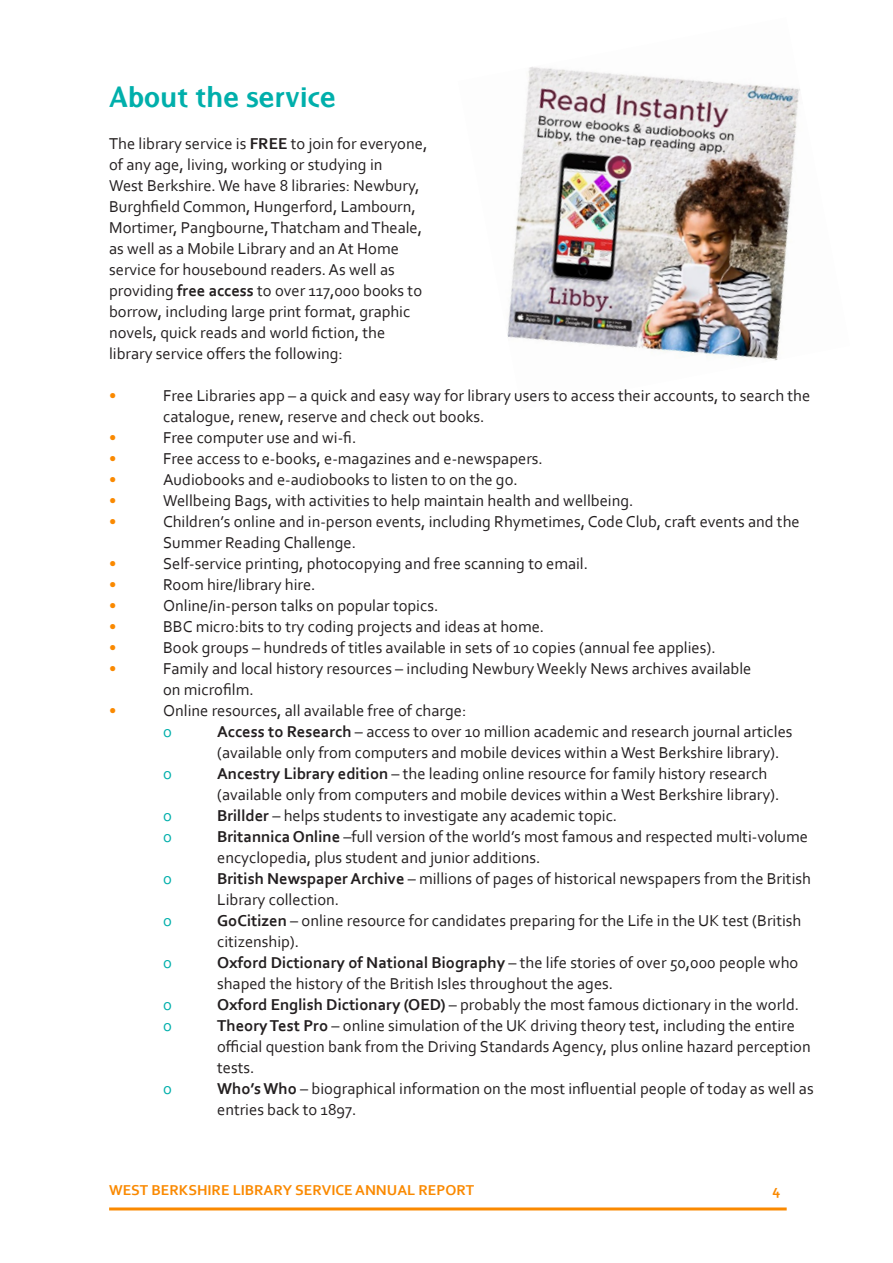
<style>
.page{position:relative;width:893px;height:1263px;background:#fff}
.page>*{position:absolute;margin:0;border:0;box-sizing:border-box;transform-origin:0 0}
.Paragraph_Style_1{font:700 28.5px "Pino ITC Std";color:#00afab}
.Paragraph_Style_1-2{font:16.5px/21px "Corbel";color:#231f20}
.Paragraph_Style_1-3{font:16.5px "Corbel";color:#fa8900}
.Paragraph_Style_1-4{font:16.5px "Corbel";color:#00afab}
.t1{font:700 15px "Corbel";color:#fa8900}
.s1{font-weight:700}
</style>
<div class="page">
<img style="left:507px;top:67px;width:293px;height:294px">
<hr style="left:109px;top:1207px;width:678px;height:3px;background:#fa8900">
<p class="Paragraph_Style_1" style="left:109px;top:81px;width:228px">About the service</p>
<p class="Paragraph_Style_1-2" style="left:109px;top:132px;width:320px">The library service is <span class="s1">FREE</span> to join for everyone, of any age, living, working or studying in<br>West Berkshire. We have 8 libraries: Newbury, Burghfield Common, Hungerford, Lambourn, Mortimer, Pangbourne, Thatcham and Theale, as well as a Mobile Library and an At Home service for housebound readers. As well as providing <span class="s1">free access</span> to over 117,000 books to borrow, including large print format, graphic novels, quick reads and world fiction, the library service offers the following:</p>
<p class="Paragraph_Style_1-3" style="left:109px;top:385px;width:9px">•</p>
<p class="Paragraph_Style_1-2" style="left:163px;top:384px;width:649px">Free Libraries app – a quick and easy way for library users to access their accounts, to search the</p>
<p class="Paragraph_Style_1-2" style="left:163px;top:405px;width:323px">catalogue, renew, reserve and check out books.</p>
<p class="Paragraph_Style_1-3" style="left:109px;top:427px;width:9px">•</p>
<p class="Paragraph_Style_1-2" style="left:163px;top:426px;width:195px">Free computer use and wi-fi.</p>
<p class="Paragraph_Style_1-3" style="left:109px;top:448px;width:9px">•</p>
<p class="Paragraph_Style_1-2" style="left:163px;top:447px;width:381px">Free access to e-books, e-magazines and e-newspapers.</p>
<p class="Paragraph_Style_1-3" style="left:109px;top:469px;width:9px">•</p>
<p class="Paragraph_Style_1-2" style="left:163px;top:468px;width:356px">Audiobooks and e-audiobooks to listen to on the go.</p>
<p class="Paragraph_Style_1-3" style="left:109px;top:490px;width:9px">•</p>
<p class="Paragraph_Style_1-2" style="left:163px;top:489px;width:472px">Wellbeing Bags, with activities to help maintain health and wellbeing.</p>
<p class="Paragraph_Style_1-3" style="left:109px;top:511px;width:9px">•</p>
<p class="Paragraph_Style_1-2" style="left:163px;top:510px;width:638px">Children’s online and in-person events, including Rhymetimes, Code Club, craft events and the</p>
<p class="Paragraph_Style_1-2" style="left:163px;top:531px;width:195px">Summer Reading Challenge.</p>
<p class="Paragraph_Style_1-3" style="left:109px;top:553px;width:9px">•</p>
<p class="Paragraph_Style_1-2" style="left:163px;top:552px;width:426px">Self-service printing, photocopying and free scanning to email.</p>
<p class="Paragraph_Style_1-3" style="left:109px;top:574px;width:9px">•</p>
<p class="Paragraph_Style_1-2" style="left:163px;top:573px;width:154px">Room hire/library hire.</p>
<p class="Paragraph_Style_1-3" style="left:109px;top:595px;width:9px">•</p>
<p class="Paragraph_Style_1-2" style="left:163px;top:594px;width:277px">Online/in-person talks on popular topics.</p>
<p class="Paragraph_Style_1-3" style="left:109px;top:616px;width:9px">•</p>
<p class="Paragraph_Style_1-2" style="left:163px;top:615px;width:383px">BBC micro:bits to try coding projects and ideas at home.</p>
<p class="Paragraph_Style_1-3" style="left:109px;top:637px;width:9px">•</p>
<p class="Paragraph_Style_1-2" style="left:163px;top:636px;width:554px">Book groups – hundreds of titles available in sets of 10 copies (annual fee applies).</p>
<p class="Paragraph_Style_1-3" style="left:109px;top:658px;width:9px">•</p>
<p class="Paragraph_Style_1-2" style="left:163px;top:657px;width:590px">Family and local history resources – including Newbury Weekly News archives available</p>
<p class="Paragraph_Style_1-2" style="left:163px;top:678px;width:92px">on microfilm.</p>
<p class="Paragraph_Style_1-3" style="left:109px;top:700px;width:9px">•</p>
<p class="Paragraph_Style_1-2" style="left:163px;top:699px;width:305px">Online resources, all available free of charge:</p>
<p class="Paragraph_Style_1-4" style="left:163px;top:721px;width:10px">o</p>
<p class="Paragraph_Style_1-2" style="left:217px;top:720px;width:577px"><span class="s1">Access to Research</span> – access to over 10 million academic and research journal articles</p>
<p class="Paragraph_Style_1-2" style="left:217px;top:741px;width:564px">(available only from computers and mobile devices within a West Berkshire library).</p>
<p class="Paragraph_Style_1-4" style="left:163px;top:763px;width:10px">o</p>
<p class="Paragraph_Style_1-2" style="left:217px;top:762px;width:564px"><span class="s1">Ancestry Library edition</span> – the leading online resource for family history research (available only from computers and mobile devices within a West Berkshire library).</p>
<p class="Paragraph_Style_1-4" style="left:163px;top:805px;width:10px">o</p>
<p class="Paragraph_Style_1-2" style="left:217px;top:804px;width:402px"><span class="s1">Brillder</span> – helps students to investigate any academic topic.</p>
<p class="Paragraph_Style_1-4" style="left:163px;top:826px;width:10px">o</p>
<p class="Paragraph_Style_1-2" style="left:217px;top:825px;width:592px"><span class="s1">Britannica Online</span> –full version of the world’s most famous and respected multi-volume</p>
<p class="Paragraph_Style_1-2" style="left:217px;top:846px;width:325px">encyclopedia, plus student and junior additions.</p>
<p class="Paragraph_Style_1-4" style="left:163px;top:868px;width:10px">o</p>
<p class="Paragraph_Style_1-2" style="left:217px;top:867px;width:595px"><span class="s1">British Newspaper Archive</span> – millions of pages of historical newspapers from the British<br>Library collection.</p>
<p class="Paragraph_Style_1-4" style="left:163px;top:910px;width:10px">o</p>
<p class="Paragraph_Style_1-2" style="left:217px;top:909px;width:586px"><span class="s1">GoCitizen</span> – online resource for candidates preparing for the Life in the UK test (British citizenship).</p>
<p class="Paragraph_Style_1-4" style="left:163px;top:952px;width:10px">o</p>
<p class="Paragraph_Style_1-2" style="left:217px;top:951px;width:583px"><span class="s1">Oxford Dictionary of National Biography</span> – the life stories of over 50,000 people who shaped the history of the British Isles throughout the ages.</p>
<p class="Paragraph_Style_1-4" style="left:163px;top:994px;width:10px">o</p>
<p class="Paragraph_Style_1-2" style="left:217px;top:993px;width:584px"><span class="s1">Oxford English Dictionary (OED)</span> – probably the most famous dictionary in the world.</p>
<p class="Paragraph_Style_1-4" style="left:163px;top:1015px;width:10px">o</p>
<p class="Paragraph_Style_1-2" style="left:217px;top:1014px;width:595px"><span class="s1">Theory Test Pro</span> – online simulation of the UK driving theory test, including the entire official question bank from the Driving Standards Agency, plus online hazard perception tests.</p>
<p class="Paragraph_Style_1-4" style="left:163px;top:1078px;width:10px">o</p>
<p class="Paragraph_Style_1-2" style="left:217px;top:1077px;width:598px"><span class="s1">Who’s Who</span> – biographical information on the most influential people of today as well as entries back to 1897.</p>
<p class="t1" style="left:109px;top:1181px;width:367px">WEST BERKSHIRE LIBRARY SERVICE ANNUAL REPORT</p>
<p class="t1" style="left:773px;top:1181px;width:9px">4</p>
</div>
